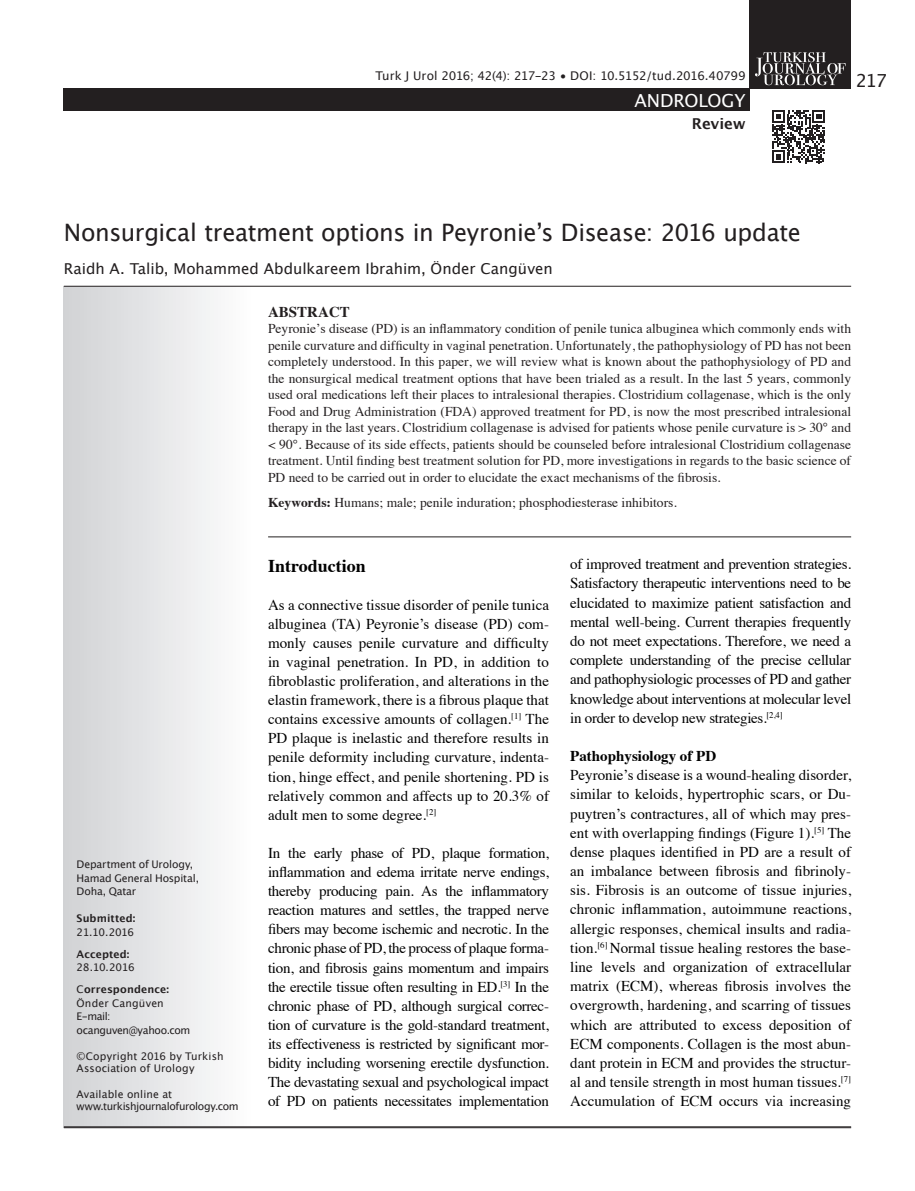
<style>
.page{position:relative;width:915px;height:1191px;background:#fff}
.page>*{position:absolute;margin:0;border:0;box-sizing:border-box;transform-origin:0 0}
.zz_Uroloji_running{font:24px "Lucida Grande";letter-spacing:-.015em;color:#231f20}
.t1{font:700 18px "Times";color:#000}
.zz_Uroloji_running-2{font:18px "Lucida Grande";letter-spacing:-.005em;color:#fff}
.zz_Uroloji_running-3{font:18px "Lucida Grande";color:#231f20}
.t2{font:15px/19.2px "Times";letter-spacing:-.02em;color:#000;text-align:justify}
.zz_Uroloji_running-4{font:15px "Lucida Grande";color:#231f20}
.t3{font:700 15px "Times";color:#000}
.zz_Uroloji_running-5{font:700 15px "Times";color:#231f20}
.zz_Uroloji_running-6{font:700 15px "Lucida Grande";letter-spacing:-.015em;color:#231f20}
.t4{font:13.5px/16.5px "Times";color:#231f20;text-align:justify}
.zz_Uroloji_running-7{font:12px "Lucida Grande";letter-spacing:-.03em;color:#231f20}
.zz_Uroloji_running-8{font:10.5px/13.5px "Lucida Grande";letter-spacing:-.015em;color:#231f20}
.zz_Uroloji_running-9{font:10.5px/13.5px "Lucida Grande";letter-spacing:-.035em;color:#231f20}
.zz_Uroloji_running-10{font:10.5px/12.6px "Lucida Grande";letter-spacing:.01em;color:#231f20}
.zz_Uroloji_running-11{font:700 10.5px "Lucida Grande";letter-spacing:.01em;color:#231f20}
.zz_Uroloji_running-12{font:10.5px "Lucida Grande";letter-spacing:.015em;color:#231f20}
.s1{font-weight:400}
.s2{font-weight:700}
</style>
<div class="page">
<div style="left:749px;top:0;width:101px;height:89px;background:#231f20"></div>
<div style="left:64px;top:88px;width:685px;height:23px;background:#231f20"></div>
<svg style="left:755px;top:52px;width:90px;height:33px"></svg>
<svg style="left:772px;top:110px;width:53px;height:53px"></svg>
<div style="left:64px;top:286px;width:189px;height:841px;background:linear-gradient(to right,#d0d2d4,#fefefe)"></div>
<hr style="left:64px;top:286px;width:786px;height:1px;background:#231f20">
<hr style="left:64px;top:1127px;width:786px;height:1px;background:#231f20">
<hr style="left:64px;top:1126px;width:786px;height:1px;background:#231f20">
<hr style="left:268px;top:536px;width:582px;height:1px;background:#231f20">
<p class="zz_Uroloji_running-7" style="left:375px;top:69px;width:371px">Turk J Urol 2016; 42(4): 217-23 • DOI: 10.5152/tud.2016.40799</p>
<p class="zz_Uroloji_running-2" style="left:634px;top:90px;width:113px">ANDROLOGY</p>
<p class="zz_Uroloji_running-6" style="left:691px;top:112px;width:55px">Review</p>
<p class="zz_Uroloji_running" style="left:64px;top:219px;width:738px">Nonsurgical treatment options in Peyronie’s Disease: 2016 update</p>
<p class="zz_Uroloji_running-4" style="left:64px;top:260px;width:490px">Raidh A. Talib, Mohammed Abdulkareem Ibrahim, Önder Cangüven</p>
<p class="zz_Uroloji_running-3" style="left:855px;top:70px;width:33px">217</p>
<p class="zz_Uroloji_running-8" style="left:77px;top:857px;width:124px">Department of Urology,<br>Hamad General Hospital,<br>Doha, Qatar</p>
<p class="zz_Uroloji_running-11" style="left:77px;top:909px;width:60px">Submitted:</p>
<p class="zz_Uroloji_running-8" style="left:77px;top:925px;width:59px">21.10.2016</p>
<p class="zz_Uroloji_running-11" style="left:77px;top:945px;width:54px">Accepted:</p>
<p class="zz_Uroloji_running-8" style="left:77px;top:960px;width:59px">28.10.2016</p>
<p class="zz_Uroloji_running-11" style="left:77px;top:980px;width:94px"><span class="s1">C</span>orrespondence:</p>
<p class="zz_Uroloji_running-12" style="left:77px;top:996px;width:89px">Önder Cangüven</p>
<p class="zz_Uroloji_running-9" style="left:77px;top:1009px;width:115px">E-mail: ocanguven@yahoo.com</p>
<p class="zz_Uroloji_running-10" style="left:77px;top:1049px;width:148px">©Copyright 2016 by Turkish<br>Association of Urology</p>
<p class="zz_Uroloji_running-12" style="left:77px;top:1087px;width:97px">Available online at</p>
<p class="zz_Uroloji_running-9" style="left:77px;top:1099px;width:163px">www.turkishjournalofurology.com</p>
<p class="zz_Uroloji_running-5" style="left:268px;top:297px;width:83px">ABSTRACT</p>
<p class="t4" style="left:268px;top:319px;width:584px">Peyronie’s disease (PD) is an inflammatory condition of penile tunica albuginea which commonly ends with penile curvature and difficulty in vaginal penetration. Unfortunately, the pathophysiology of PD has not been completely understood. In this paper, we will review what is known about the pathophysiology of PD and the nonsurgical medical treatment options that have been trialed as a result. In the last 5 years, commonly used oral medications left their places to intralesional therapies. Clostridium collagenase, which is the only Food and Drug Administration (FDA) approved treatment for PD, is now the most prescribed intralesional therapy in the last years. Clostridium collagenase is advised for patients whose penile curvature is &gt; 30° and &lt; 90°. Because of its side effects, patients should be counseled before intralesional Clostridium collagenase treatment. Until finding best treatment solution for PD, more investigations in regards to the basic science of PD need to be carried out in order to elucidate the exact mechanisms of the fibrosis.</p>
<p class="t4" style="left:268px;top:493px;width:410px"><span class="s2">Keywords:</span> Humans; male; penile induration; phosphodiesterase inhibitors.</p>
<p class="t1" style="left:268px;top:548px;width:99px">Introduction</p>
<p class="t2" style="left:268px;top:594px;width:282px">As a connective tissue disorder of penile tunica albuginea (TA) Peyronie’s disease (PD) com&shy;monly causes penile curvature and difficulty in vaginal penetration. In PD, in addition to fibroblastic proliferation, and alterations in the elastin framework, there is a fibrous plaque that contains excessive amounts of collagen.<sup>[1]</sup> The PD plaque is inelastic and therefore results in penile deformity including curvature, indenta&shy;tion, hinge effect, and penile shortening. PD is relatively common and affects up to 20.3% of adult men to some degree.<sup>[2]</sup></p>
<p class="t2" style="left:268px;top:842px;width:282px">In the early phase of PD, plaque formation, inflammation and edema irritate nerve endings, thereby producing pain. As the inflammatory reaction matures and settles, the trapped nerve fibers may become ischemic and necrotic. In the chronic phase of PD, the process of plaque forma&shy;tion, and fibrosis gains momentum and impairs the erectile tissue often resulting in ED.<sup>[3]</sup> In the chronic phase of PD, although surgical correc&shy;tion of curvature is the gold-standard treatment, its effectiveness is restricted by significant mor&shy;bidity including worsening erectile dysfunction.<br>The devastating sexual and psychological impact of PD on patients necessitates implementation</p>
<p class="t2" style="left:570px;top:553px;width:282px">of improved treatment and prevention strategies.<br>Satisfactory therapeutic interventions need to be elucidated to maximize patient satisfaction and mental well-being. Current therapies frequently do not meet expectations. Therefore, we need a complete understanding of the precise cellular and pathophysiologic processes of PD and gather knowledge about interventions at molecular level in order to develop new strategies.<sup>[2,4]</sup></p>
<p class="t3" style="left:570px;top:741px;width:147px">Pathophysiology of PD</p>
<p class="t2" style="left:570px;top:764px;width:282px">Peyronie’s disease is a wound-healing disorder, similar to keloids, hypertrophic scars, or Du&shy;puytren’s contractures, all of which may pres&shy;ent with overlapping findings (Figure 1).<sup>[5]</sup> The dense plaques identified in PD are a result of an imbalance between fibrosis and fibrinoly&shy;sis. Fibrosis is an outcome of tissue injuries, chronic inflammation, autoimmune reactions, allergic responses, chemical insults and radia&shy;tion.<sup>[6]</sup> Normal tissue healing restores the base&shy;line levels and organization of extracellular matrix (ECM), whereas fibrosis involves the overgrowth, hardening, and scarring of tissues which are attributed to excess deposition of ECM components. Collagen is the most abun&shy;dant protein in ECM and provides the structur&shy;al and tensile strength in most human tissues.<sup>[7] </sup>Accumulation of ECM occurs via increasing</p>
</div>
